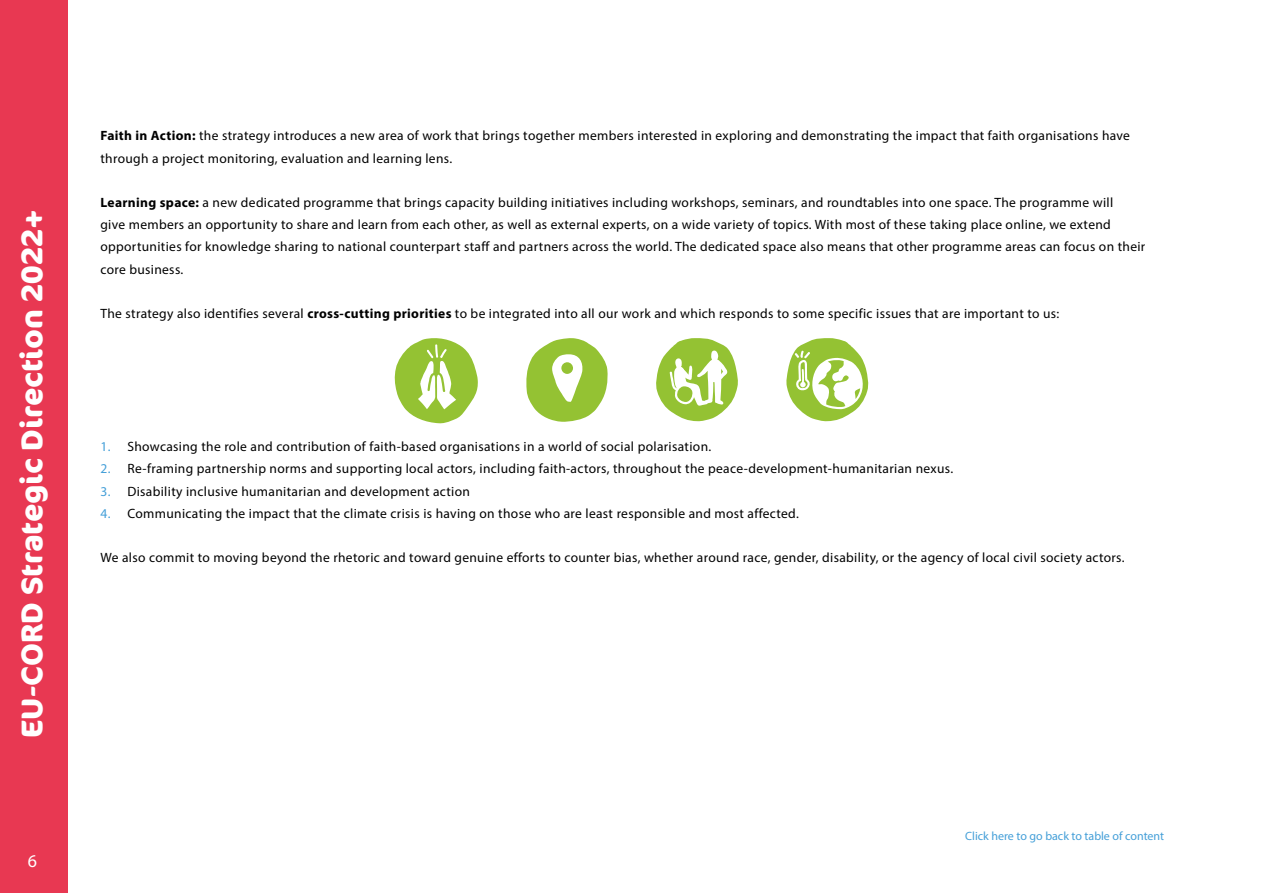
<style>
.page{position:relative;width:1263px;height:893px;background:#fff}
.page>*{position:absolute;margin:0;border:0;box-sizing:border-box;transform-origin:0 0}
.t1{font:700 30px "Cocon OT";color:#fff}
.t2{font:18px "Myriad Pro";color:#fff}
.t3{font:13.5px/22.2px "Myriad Pro";letter-spacing:.025em;color:#000}
.t4{font:12px "Myriad Pro";color:#449fd8}
.s1{font-weight:700}
.s2{color:#449fd8}
</style>
<div class="page">
<div style="left:0;top:0;width:68px;height:893px;background:#e83852"></div>
<svg style="left:786px;top:338px;width:83px;height:84px"></svg>
<svg style="left:656px;top:338px;width:82px;height:84px"></svg>
<svg style="left:394px;top:338px;width:84px;height:86px"></svg>
<svg style="left:526px;top:338px;width:82px;height:84px"></svg>
<h1 class="t1" style="left:14px;top:738px;width:529px;rotate:-90deg">EU-CORD Strategic Direction 2022+</h1>
<h2 class="t2" style="left:28px;top:850px;width:11px">6</h2>
<p class="t3" style="left:100px;top:125px;width:1031px"><span class="s1">Faith in Action:</span> the strategy introduces a new area of work that brings together members interested in exploring and demonstrating the impact that faith organisations have through a project monitoring, evaluation and learning lens.</p>
<p class="t3" style="left:100px;top:191px;width:1046px"><span class="s1">Learning space:</span> a new dedicated programme that brings capacity building initiatives including workshops, seminars, and roundtables into one space. The programme will<br>give members an opportunity to share and learn from each other, as well as external experts, on a wide variety of topics. With most of these taking place online, we extend opportunities for knowledge sharing to national counterpart staff and partners across the world. The dedicated space also means that other programme areas can focus on their core business.</p>
<p class="t3" style="left:100px;top:302px;width:960px">The strategy also identifies several <span class="s1">cross-cutting priorities</span> to be integrated into all our work and which responds to some specific issues that are important to us:</p>
<p class="t3" style="left:100px;top:435px;width:612px"><span class="s2">1.</span> Showcasing the role and contribution of faith-based organisations in a world of social polarisation.</p>
<p class="t3" style="left:100px;top:458px;width:854px"><span class="s2">2.</span> Re-framing partnership norms and supporting local actors, including faith-actors, throughout the peace-development-humanitarian nexus.</p>
<p class="t3" style="left:100px;top:480px;width:371px"><span class="s2">3.</span> Disability inclusive humanitarian and development action</p>
<p class="t3" style="left:100px;top:502px;width:700px"><span class="s2">4.</span> Communicating the impact that the climate crisis is having on those who are least responsible and most affected.</p>
<p class="t3" style="left:100px;top:546px;width:1026px">We also commit to moving beyond the rhetoric and toward genuine efforts to counter bias, whether around race, gender, disability, or the agency of local civil society actors.</p>
<p class="t4" style="left:965px;top:828px;width:200px">Click here to go back to table of content</p>
</div>
